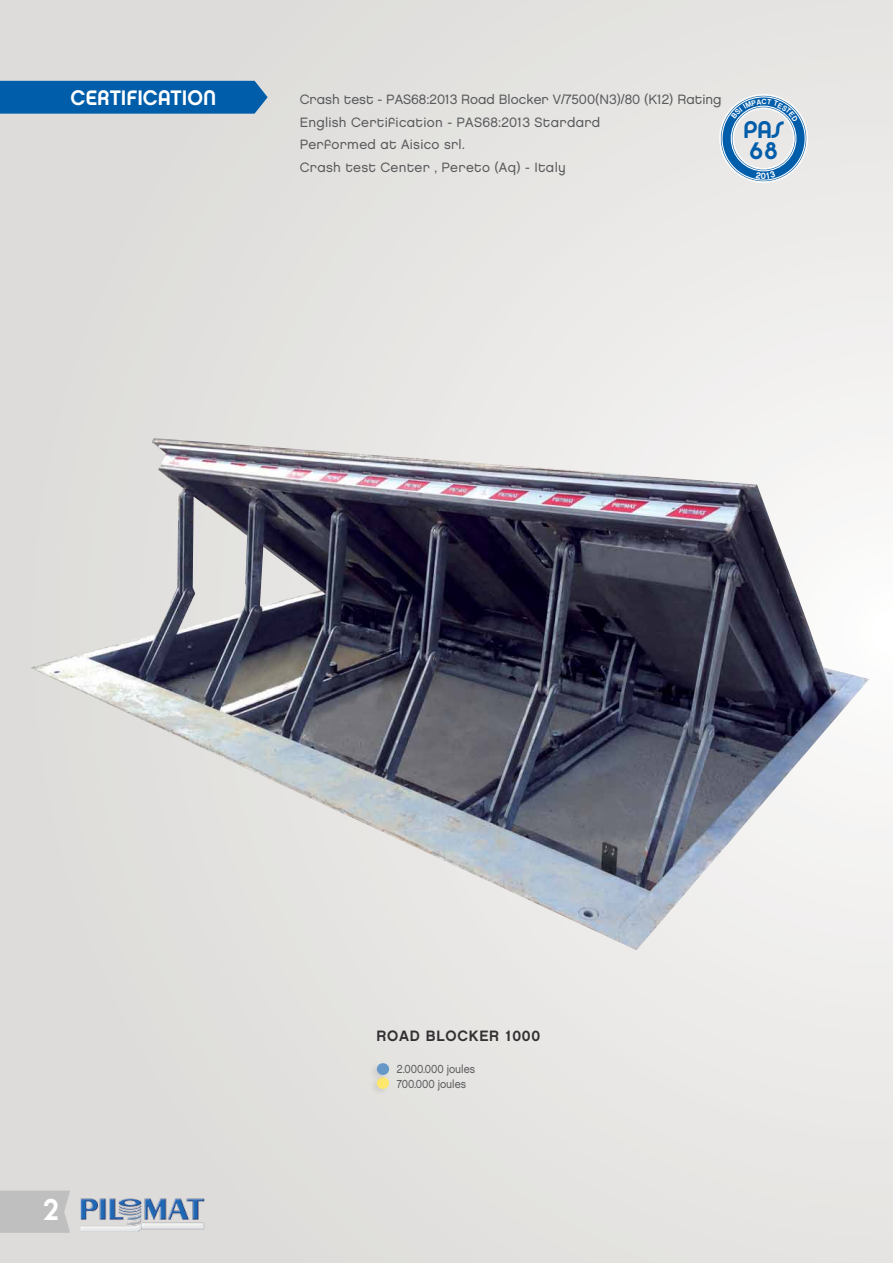
<style>
.page{position:relative;width:893px;height:1263px;background:#e5e3e1}
.page>*{position:absolute;margin:0;border:0;box-sizing:border-box;transform-origin:0 0}
.t1{font:30px "Chalet New York Nineteen Seventy";color:#fff;scale:.95 1}
.t2{font:24px/21px "Chalet New York Nineteen Seventy";color:#005daa}
.t3{font:21px "Chalet New York Nineteen Seventy";color:#fff}
.t4{font:15px "Chalet New York Nineteen Eighty";letter-spacing:.05em;color:#333132}
.t5{font:13.5px/22.5px "Chalet London Nineteen Eighty";letter-spacing:.02em;color:#58595b}
.t6{font:11.55px/15.6px "Chalet London Nineteen Eighty";color:#58595b;scale:.91 1}
</style>
<div class="page">
<div style="left:0;top:1190px;width:70px;height:43px;background:#bfbfbf"></div>
<img style="left:81px;top:1198px;width:124px;height:34px">
<img style="left:30px;top:438px;width:839px;height:512px">
<div style="left:369px;top:1075px;width:21px;height:21px;background:#bfbfbf;opacity:.5"></div>
<div style="left:377px;top:1077px;width:12px;height:12px;background:#ffe86b;border-radius:50%"></div>
<div style="left:369px;top:1061px;width:22px;height:21px;background:#bfbfbf;opacity:.5"></div>
<div style="left:377px;top:1063px;width:12px;height:12px;background:#6799c8;border-radius:50%"></div>
<div style="left:0;top:81px;width:268px;height:33px;background:#005daa"></div>
<svg style="left:721px;top:96px;width:85px;height:85px"></svg>
<h3 class="t3" style="left:71px;top:85px;width:147px">CERTIFICATION</h3>
<p class="t5" style="left:300px;top:88px;width:423px">Crash test - PAS68:2013 Road Blocker V/7500(N3)/80 (K12) Rating English Certification - PAS68:2013 Stardard<br>Performed at Aisico srl.<br>Crash test Center , Pereto (Aq) - Italy</p>
<h2 class="t2" style="left:743px;top:119px;width:42px">PAS<br>68</h2>
<h1 class="t1" style="left:43px;top:1192px;width:18px">2</h1>
<p class="t4" style="left:376px;top:1027px;width:23px">ROAD</p>
<p class="t4" style="left:426px;top:1027px;width:12px">BLOCKER</p>
<p class="t4" style="left:505px;top:1027px;width:36px">1000</p>
<p class="t6" style="left:397px;top:1061px;width:88px">2.000.000 joules<br>700.000 joules</p>
</div>
